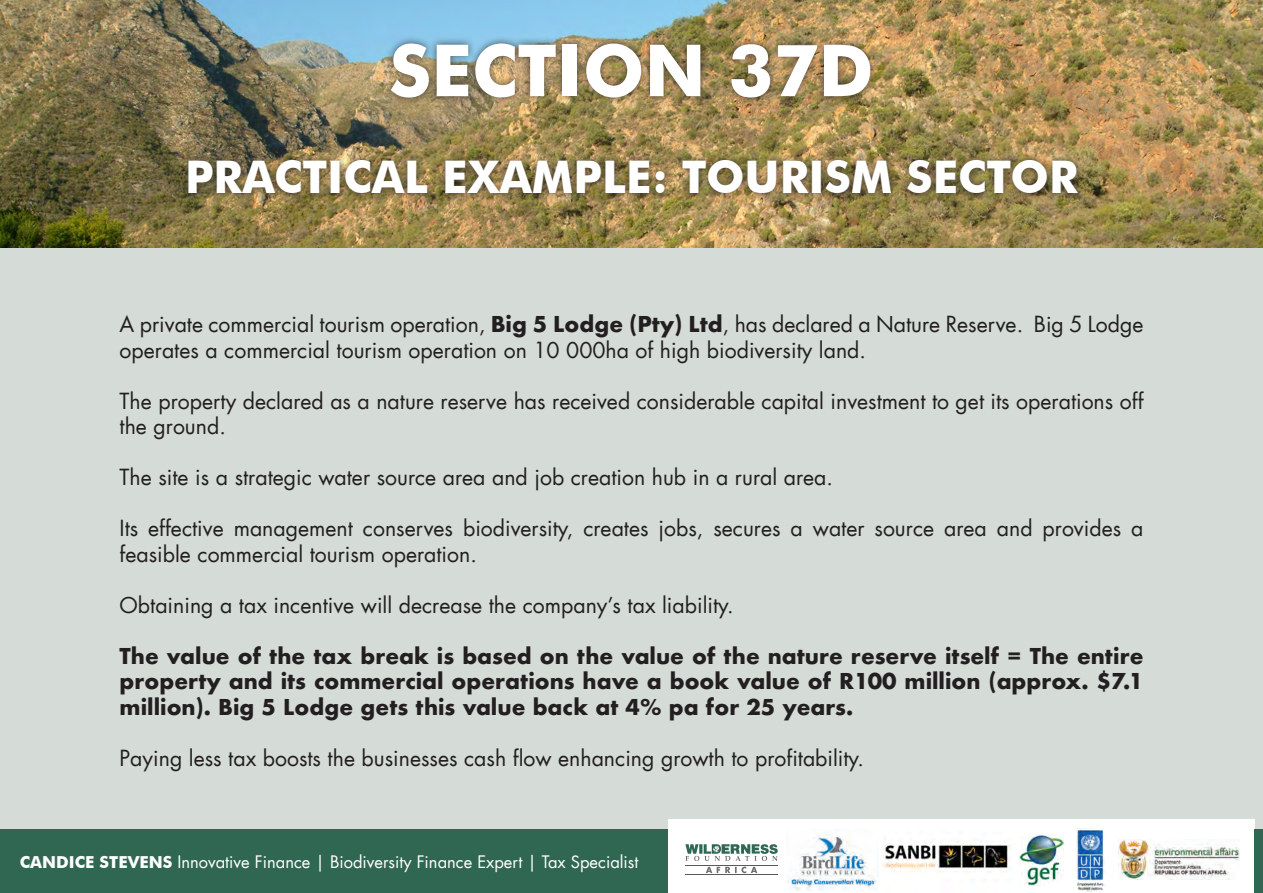
<style>
.page{position:relative;width:1263px;height:893px;background:#fff}
.page>*{position:absolute;margin:0;border:0;box-sizing:border-box;transform-origin:0 0}
.t1{font:700 72px "Futura BT";color:#fff}
.t2{font:700 45px "Futura BT";color:#fff}
.t3{font:21.3px/25.5px "Futura";color:#231f20}
.t4{font:700 21.3px/25.5px "Futura";color:#231f20;text-align:justify}
.t5{font:16.5px "Futura";color:#fff}
.s1{font-weight:700}
.s2{font-family:"Futura BT";font-weight:700}
</style>
<div class="page">
<div style="left:0;top:237px;width:1263px;height:592px;background:#d5dcd7"></div>
<div style="left:668px;top:819px;width:586px;height:30px;background:#fff"></div>
<img style="left:881px;top:841px;width:131px;height:31px">
<img style="left:1077px;top:828px;width:28px;height:63px">
<img style="left:0;top:0;width:1263px;height:248px">
<div style="left:180px;top:36px;width:905px;height:166px;background:#231f20;opacity:.75"></div>
<div style="left:0;top:829px;width:668px;height:64px;background:#2f6753"></div>
<hr style="left:685px;top:875px;width:93px;height:1px;background:#57585a">
<hr style="left:685px;top:865px;width:93px;height:1px;background:#57585a">
<svg style="left:685px;top:844px;width:93px;height:17px"></svg>
<svg style="left:706px;top:867px;width:51px;height:6px"></svg>
<img style="left:788px;top:834px;width:91px;height:56px">
<img style="left:1019px;top:834px;width:44px;height:51px">
<img style="left:1118px;top:839px;width:122px;height:41px">
<div style="left:1254px;top:829px;width:9px;height:64px;background:#2f6753"></div>
<p class="t1" style="left:389px;top:27px;width:486px">SECTION 37D</p>
<p class="t2" style="left:185px;top:150px;width:894px">PRACTICAL EXAMPLE: TOURISM SECTOR</p>
<p class="t3" style="left:120px;top:312px;width:1025px">A private commercial tourism operation, <span class="s1">Big 5 Lodge (Pty) Ltd</span>, has declared a Nature Reserve. Big 5 Lodge operates a commercial tourism operation on 10 000ha of high biodiversity land.</p>
<p class="t3" style="left:120px;top:388px;width:1025px">The property declared as a nature reserve has received considerable capital investment to get its operations off the ground.</p>
<p class="t3" style="left:120px;top:465px;width:715px">The site is a strategic water source area and job creation hub in a rural area.</p>
<p class="t3" style="left:120px;top:516px;width:1025px">Its effective management conserves biodiversity, creates jobs, secures a water source area and provides a feasible commercial tourism operation.</p>
<p class="t3" style="left:120px;top:592px;width:615px">Obtaining a tax incentive will decrease the company’s tax liability.</p>
<p class="t4" style="left:120px;top:643px;width:1025px">The value of the tax break is based on the value of the nature reserve itself = The entire property and its commercial operations have a book value of R100 million (approx. $7.1 million). Big 5 Lodge gets this value back at 4% pa for 25 years.</p>
<p class="t3" style="left:120px;top:746px;width:746px">Paying less tax boosts the businesses cash flow enhancing growth to profitability.</p>
<p class="t5" style="left:20px;top:851px;width:620px"><span class="s2">CANDICE STEVENS</span> Innovative Finance | Biodiversity Finance Expert | Tax Specialist</p>
</div>
